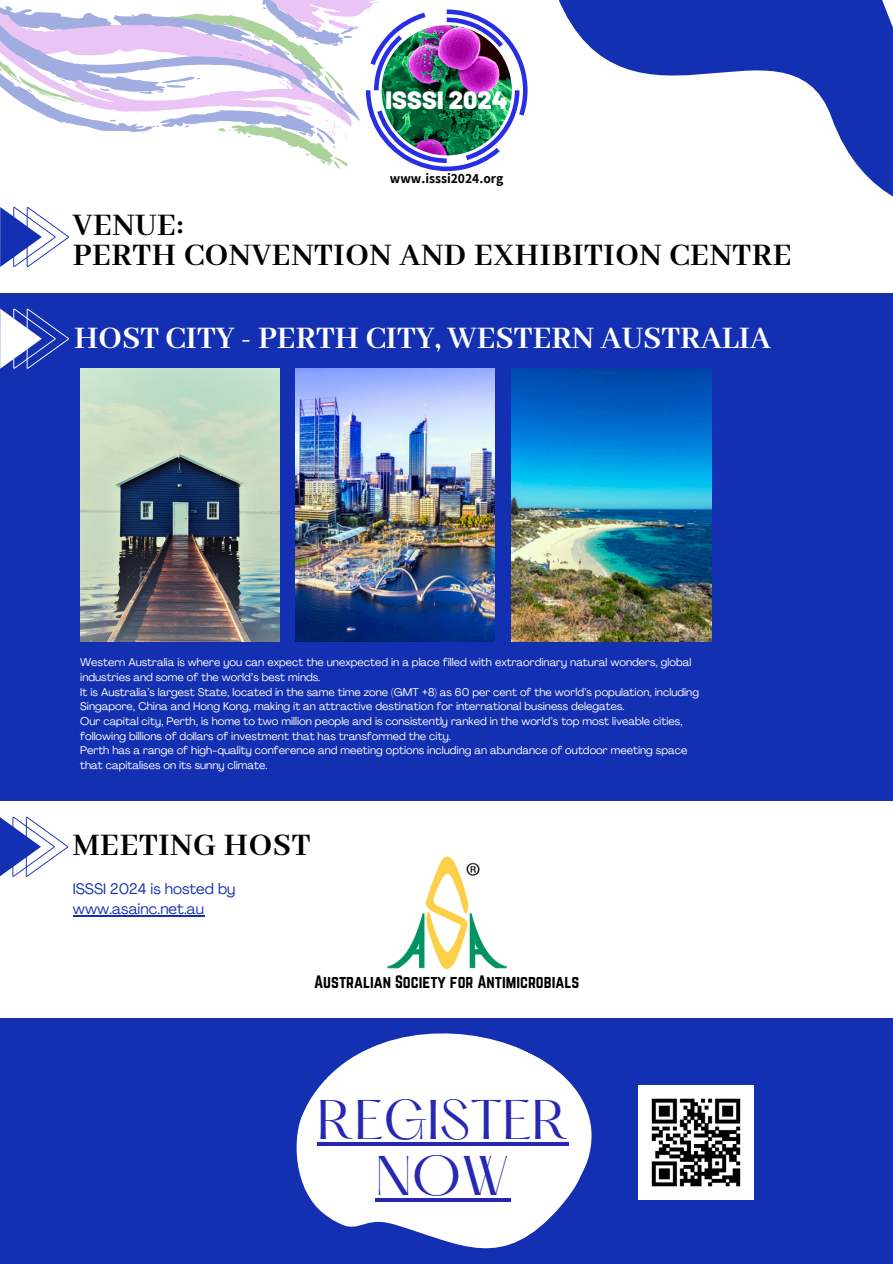
<style>
.page{position:relative;width:893px;height:1264px;background:#fff}
.page>*{position:absolute;margin:0;border:0;box-sizing:border-box;transform-origin:0 0}
.t1{font:48.75px/55.9px "Hatton";color:#2628b4;text-align:center}
.t2{font:700 34.05px/30.3px "Abhaya Libre";letter-spacing:.02em;color:#000}
.t3{font:700 34.05px "Abhaya Libre";color:#fff}
.t4{font:900 25.05px "Barlow";color:#fff}
.t5{font:15.75px "Norwester";color:#000}
.t6{font:15px/20.2px "Agrandir";color:#1430b2}
.t7{font:700 13.65px "Assistant";color:#000}
.t8{font:10.95px/14.7px "Agrandir";color:#fff}
</style>
<div class="page">
<div style="left:0;top:294px;width:892px;height:506px;background:#1430b2"></div>
<svg style="left:0;top:308px;width:69px;height:61px"></svg>
<img style="left:80px;top:369px;width:199px;height:272px">
<img style="left:295px;top:369px;width:199px;height:272px">
<img style="left:512px;top:369px;width:199px;height:272px">
<svg style="left:540px;top:0;width:352px;height:294px"></svg>
<svg style="left:0;top:0;width:527px;height:171px"></svg>
<div style="left:0;top:1017px;width:892px;height:246px;background:#1430b2"></div>
<svg style="left:266px;top:1017px;width:353px;height:232px;fill:#fff"></svg>
<svg style="left:317px;top:1141px;width:252px;height:4px"></svg>
<svg style="left:375px;top:1197px;width:136px;height:4px"></svg>
<img style="left:387px;top:856px;width:120px;height:114px">
<svg style="left:0;top:207px;width:69px;height:60px"></svg>
<hr style="left:73px;top:915px;width:131px;height:1px;background:#1430b2">
<svg style="left:0;top:816px;width:68px;height:60px"></svg>
<img style="left:638px;top:1085px;width:115px;height:114px">
<h2 class="t4" style="left:385px;top:84px;width:124px">ISSSI 2024</h2>
<p class="t7" style="left:390px;top:169px;width:115px">www.isssi2024.org</p>
<p class="t2" style="left:73px;top:211px;width:720px">VENUE:<br>PERTH CONVENTION AND EXHIBITION CENTRE</p>
<p class="t3" style="left:74px;top:319px;width:698px">HOST CITY - PERTH CITY, WESTERN AUSTRALIA</p>
<p class="t8" style="left:80px;top:656px;width:612px">Western Australia is where you can expect the unexpected in a place filled with extraordinary natural wonders, global industries and some of the world’s best minds.</p>
<p class="t8" style="left:80px;top:685px;width:620px">It is Australia’s largest State, located in the same time zone (GMT +8) as 60 per cent of the world’s population, including<br>Singapore, China and Hong Kong, making it an attractive destination for international business delegates.</p>
<h3 class="t8" style="left:80px;top:715px;width:604px">Our capital city, Perth, is home to two million people and is consistently ranked in the world’s top most liveable cities, following billions of dollars of investment that has transformed the city.</h3>
<h5 class="t8" style="left:80px;top:744px;width:608px">Perth has a range of high-quality conference and meeting options including an abundance of outdoor meeting space that capitalises on its sunny climate.</h5>
<p class="t2" style="left:73px;top:830px;width:239px">MEETING HOST</p>
<p class="t6" style="left:73px;top:880px;width:164px">ISSSI 2024 is hosted by www.asainc.net.au</p>
<p class="t5" style="left:314px;top:972px;width:267px">Australian Society for Antimicrobials</p>
<p class="t1" style="left:317px;top:1097px;width:253px">REGISTER<br>NOW</p>
</div>
